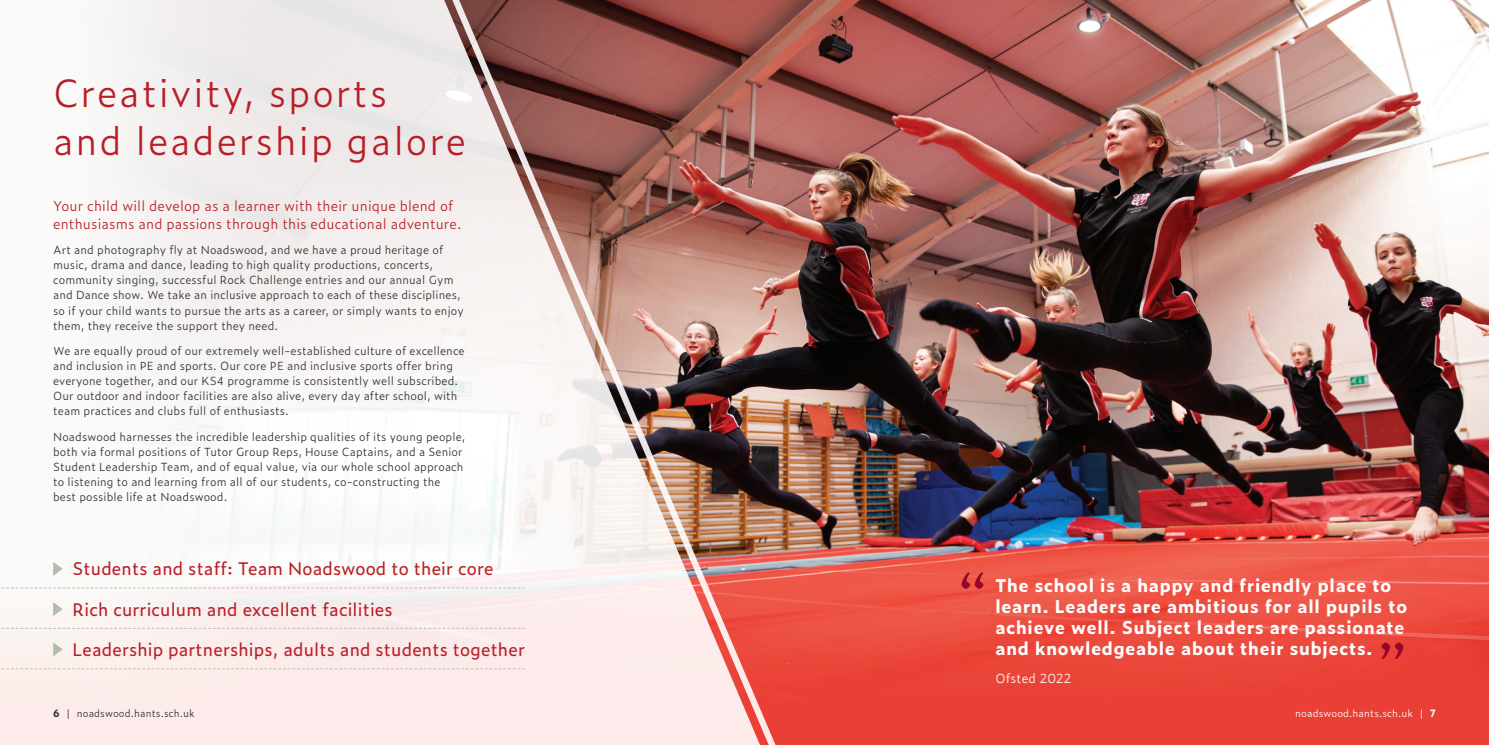
<style>
.page{position:relative;width:1489px;height:745px;background:#fff}
.page>*{position:absolute;margin:0;border:0;box-sizing:border-box;transform-origin:0 0}
.t1{font:75px "Agenda";color:#95062f;scale:1.08 1}
.t2{font:300 37.5px/47.5px "Zeitung Pro";letter-spacing:.05em;color:#b91e27}
.t3{font:700 17.5px/21px "Zeitung Pro";letter-spacing:.05em;color:#fff}
.t4{font:17.5px "Zeitung Pro";letter-spacing:.01em;color:#b91e27}
.t5{font:300 13.75px/17.5px "Zeitung Pro";letter-spacing:.01em;color:#b91e27}
.t6{font:300 12.5px "Zeitung Pro";letter-spacing:.01em;color:#fff}
.t7{font:300 11.25px/15px "Zeitung Pro";letter-spacing:.01em;color:#312f30}
.t8{font:300 10px "Zeitung Pro";letter-spacing:.01em;color:#312f30}
.t9{font:300 10px "Zeitung Pro";letter-spacing:.01em;color:#fff}
.s1{font-weight:700}
</style>
<div class="page">
<img style="left:799px;top:0;width:689px;height:744px">
<svg style="left:0;top:0;width:434px;height:744px;fill:#f9f4f3"></svg>
<svg style="left:53px;top:561px;width:10px;height:14px"></svg>
<svg style="left:53px;top:601px;width:10px;height:14px"></svg>
<svg style="left:53px;top:641px;width:10px;height:15px"></svg>
<svg style="left:0;top:587px;width:434px;height:1px"></svg>
<svg style="left:0;top:627px;width:434px;height:1px"></svg>
<svg style="left:0;top:668px;width:434px;height:1px"></svg>
<img style="left:434px;top:0;width:365px;height:744px">
<p class="t2" style="left:53px;top:68px;width:414px">Creativity, sports<br>and leadership galore</p>
<p class="t5" style="left:53px;top:197px;width:410px">Your child will develop as a learner with their unique blend of enthusiasms and passions through this educational adventure.</p>
<p class="t7" style="left:53px;top:242px;width:412px">Art and photography fly at Noadswood, and we have a proud heritage of music, drama and dance, leading to high quality productions, concerts, community singing, successful Rock Challenge entries and our annual Gym and Dance show. We take an inclusive approach to each of these disciplines, so if your child wants to pursue the arts as a career, or simply wants to enjoy them, they receive the support they need.</p>
<p class="t7" style="left:53px;top:343px;width:413px">We are equally proud of our extremely well-established culture of excellence and inclusion in PE and sports. Our core PE and inclusive sports offer bring everyone together, and our KS4 programme is consistently well subscribed.<br>Our outdoor and indoor facilities are also alive, every day after school, with team practices and clubs full of enthusiasts.</p>
<p class="t7" style="left:53px;top:428px;width:414px">Noadswood harnesses the incredible leadership qualities of its young people, both via formal positions of Tutor Group Reps, House Captains, and a Senior Student Leadership Team, and of equal value, via our whole school approach to listening to and learning from all of our students, co-constructing the best possible life at Noadswood.</p>
<p class="t4" style="left:73px;top:555px;width:422px">Students and staff: Team Noadswood to their core</p>
<p class="t4" style="left:73px;top:595px;width:321px">Rich curriculum and excellent facilities</p>
<p class="t4" style="left:72px;top:635px;width:454px">Leadership partnerships, adults and students together</p>
<p class="t1" style="left:958px;top:556px;width:28px">“</p>
<p class="t3" style="left:995px;top:573px;width:413px">The school is a happy and friendly place to learn. Leaders are ambitious for all pupils to achieve well. Subject leaders are passionate and knowledgeable about their subjects.</p>
<p class="t6" style="left:995px;top:668px;width:77px">Ofsted 2022</p>
<p class="t1" style="left:1377px;top:626px;width:28px">”</p>
<p class="t8" style="left:53px;top:705px;width:143px"><span class="s1">6</span> | noadswood.hants.sch.uk</p>
<p class="t9" style="left:1295px;top:705px;width:142px">noadswood.hants.sch.uk | <span class="s1">7</span></p>
</div>
